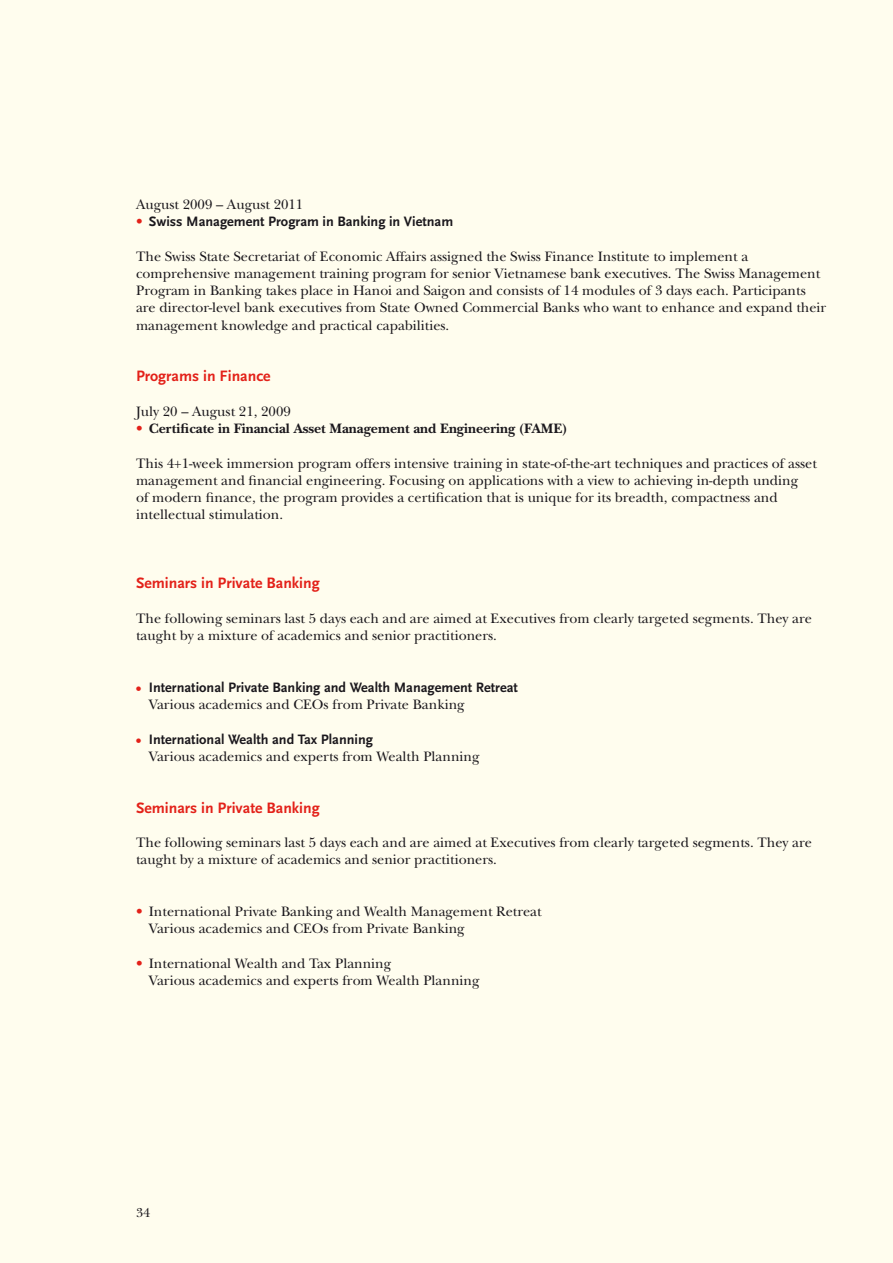
<style>
.page{position:relative;width:893px;height:1263px;background:#fffdee}
.page>*{position:absolute;margin:0;border:0;box-sizing:border-box;transform-origin:0 0}
.t1{font:700 15.75px "Scala Sans";color:#e32119}
.t2{font:14.25px/17.2px "New Baskerville";color:#1a171c}
.t3{font:700 14.25px "Scala Sans";color:#1a171c}
.t4{font:700 14.25px "New Baskerville";color:#1a171c}
.t5{font:13.5px "New Baskerville";color:#1a171c}
.s1{font-family:"New Baskerville";font-weight:400;color:#e32119}
.s2{font-weight:400;color:#e32119}
.s3{color:#e32119}
</style>
<div class="page">
<p class="t2" style="left:136px;top:196px;width:169px">August 2009 – August 2011</p>
<p class="t3" style="left:136px;top:214px;width:319px"><span class="s1">•</span> Swiss Management Program in Banking in Vietnam</p>
<p class="t2" style="left:136px;top:247px;width:692px">The Swiss State Secretariat of Economic Affairs assigned the Swiss Finance Institute to implement a comprehensive management training program for senior Vietnamese bank executives. The Swiss Management Program in Banking takes place in Hanoi and Saigon and consists of 14 modules of 3 days each. Participants are director-level bank executives from State Owned Commercial Banks who want to enhance and expand their management knowledge and practical capabilities.</p>
<p class="t1" style="left:136px;top:368px;width:136px">Programs in Finance</p>
<p class="t2" style="left:136px;top:403px;width:156px">July 20 – August 21, 2009</p>
<p class="t4" style="left:136px;top:420px;width:433px"><span class="s2">•</span> Certificate in Financial Asset Management and Engineering (FAME)</p>
<p class="t2" style="left:136px;top:454px;width:682px">This 4+1-week immersion program offers intensive training in state-of-the-art techniques and practices of asset management and financial engineering. Focusing on applications with a view to achieving in-depth unding<br>of modern finance, the program provides a certification that is unique for its breadth, compactness and intellectual stimulation.</p>
<p class="t1" style="left:136px;top:575px;width:185px">Seminars in Private Banking</p>
<p class="t2" style="left:136px;top:610px;width:677px">The following seminars last 5 days each and are aimed at Executives from clearly targeted segments. They are taught by a mixture of academics and senior practitioners.</p>
<p class="t3" style="left:136px;top:680px;width:383px"><span class="s3">•</span> International Private Banking and Wealth Management Retreat</p>
<p class="t2" style="left:149px;top:696px;width:317px">Various academics and CEOs from Private Banking</p>
<p class="t3" style="left:136px;top:731px;width:238px"><span class="s3">•</span> International Wealth and Tax Planning</p>
<p class="t2" style="left:149px;top:748px;width:332px">Various academics and experts from Wealth Planning</p>
<p class="t1" style="left:136px;top:799px;width:185px">Seminars in Private Banking</p>
<p class="t2" style="left:136px;top:834px;width:677px">The following seminars last 5 days each and are aimed at Executives from clearly targeted segments. They are taught by a mixture of academics and senior practitioners.</p>
<p class="t2" style="left:149px;top:903px;width:394px;text-indent:-13px"><span class="s3">•</span> International Private Banking and Wealth Management Retreat<br>Various academics and CEOs from Private Banking</p>
<p class="t2" style="left:149px;top:955px;width:332px;text-indent:-13px"><span class="s3">•</span> International Wealth and Tax Planning<br>Various academics and experts from Wealth Planning</p>
<p class="t5" style="left:136px;top:1204px;width:16px">34</p>
</div>
